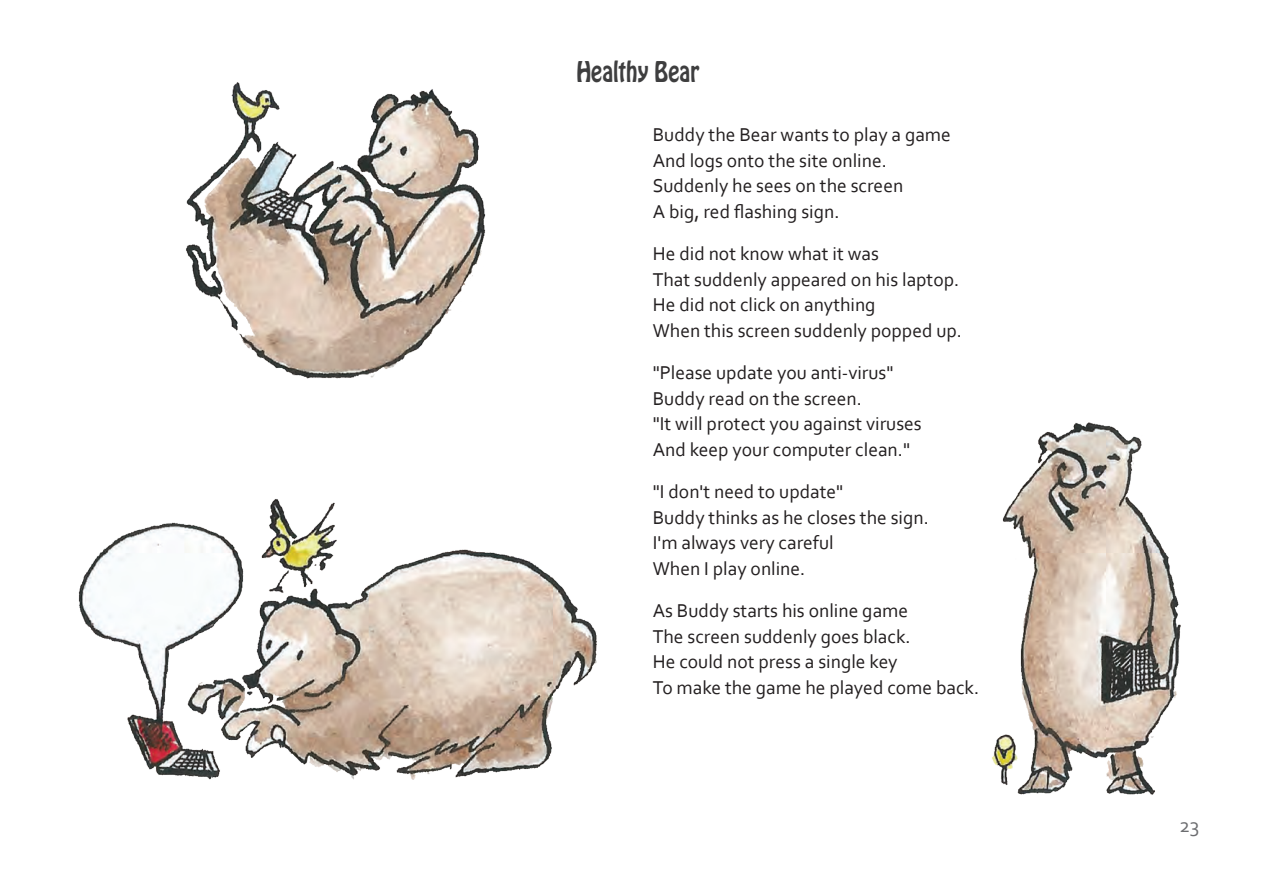
<style>
.page{position:relative;width:1263px;height:893px;background:#fff}
.page>*{position:absolute;margin:0;border:0;box-sizing:border-box;transform-origin:0 0}
.t1{font:25.2px "Hobo Std";color:#3e3e3f;scale:.83 1}
.t2{font:21px "Corbel";color:#6c6d70}
.t3{font:19.5px/25.5px "Corbel";color:#231f20}
</style>
<div class="page">
<img style="left:78px;top:82px;width:1103px;height:713px">
<p class="t1" style="left:576px;top:54px;width:150px">Healthy Bear</p>
<p class="t3" style="left:653px;top:122px;width:300px">Buddy the Bear wants to play a game<br>And logs onto the site online.<br>Suddenly he sees on the screen<br>A big, red flashing sign.</p>
<p class="t3" style="left:653px;top:241px;width:311px">He did not know what it was<br>That suddenly appeared on his laptop.<br>He did not click on anything<br>When this screen suddenly popped up.</p>
<p class="t3" style="left:653px;top:360px;width:271px">"Please update you anti-virus"<br>Buddy read on the screen.<br>"It will protect you against viruses<br>And keep your computer clean."</p>
<p class="t3" style="left:653px;top:479px;width:278px">"I don't need to update"<br>Buddy thinks as he closes the sign.<br>I'm always very careful<br>When I play online.</p>
<p class="t3" style="left:653px;top:598px;width:328px">As Buddy starts his online game<br>The screen suddenly goes black.<br>He could not press a single key<br>To make the game he played come back.</p>
<p class="t2" style="left:1179px;top:812px;width:21px">23</p>
</div>
